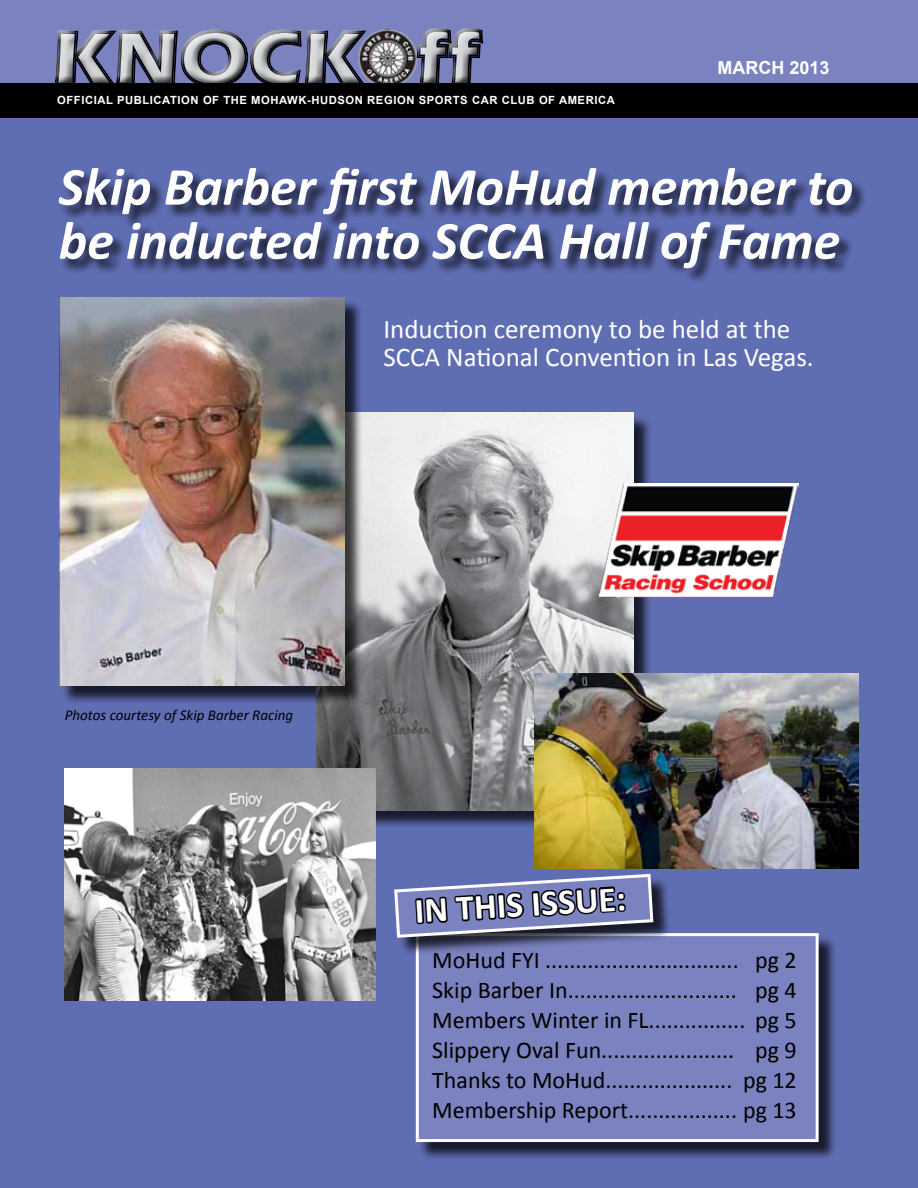
<style>
.page{position:relative;width:918px;height:1188px;background:#fff}
.page>*{position:absolute;margin:0;border:0;box-sizing:border-box;transform-origin:0 0}
.t1{font:italic 700 54px/54px "Calibri";color:#fff}
.t2{font:700 36px "Calibri";color:#fff}
.t3{font:27px/28.5px "Calibri";color:#fff}
.t4{font:24px/30px "Calibri";color:#000;text-align:justify}
.t5{font:700 18px "Arial";color:#fff}
.t6{font:italic 15px "Calibri";color:#000}
.t7{font:700 11.25px "Arial";letter-spacing:.05em;color:#fff}
</style>
<div class="page">
<div style="left:0;top:117px;width:918px;height:1071px;background:#5f6db3"></div>
<div style="left:0;top:0;width:918px;height:83px;background:#7a82bf"></div>
<img style="left:367px;top:29px;width:47px;height:54px">
<div style="left:52px;top:29px;width:66px;height:59px;background:#7a82bf"></div>
<svg style="left:55px;top:29px;width:248px;height:54px;background:#83869d"></svg>
<div style="left:303px;top:29px;width:64px;height:59px;background:#000;opacity:.75"></div>
<div style="left:414px;top:28px;width:39px;height:60px;background:#000;opacity:.75"></div>
<svg style="left:417px;top:28px;width:28px;height:55px;background:#848799"></svg>
<div style="left:445px;top:28px;width:39px;height:60px;background:#000;opacity:.75"></div>
<div style="left:0;top:83px;width:918px;height:35px;background:#000"></div>
<div style="left:418px;top:935px;width:419px;height:226px;background:#000;opacity:.75"></div>
<div style="left:417px;top:935px;width:400px;height:206px;background:#7a82bf"></div>
<div style="left:416px;top:933px;width:403px;height:209px;border:3px solid #fff"></div>
<div style="left:397px;top:877px;width:274px;height:79px;background:#000;opacity:.75"></div>
<svg style="left:394px;top:828px;width:261px;height:192px"></svg>
<div style="left:59px;top:168px;width:809px;height:117px;background:#000;opacity:.75"></div>
<div style="left:319px;top:415px;width:333px;height:413px;background:#000;opacity:.75"></div>
<img style="left:316px;top:413px;width:317px;height:397px">
<div style="left:62px;top:299px;width:301px;height:405px;background:#000;opacity:.75"></div>
<img style="left:59px;top:297px;width:285px;height:389px">
<img style="left:599px;top:484px;width:199px;height:114px">
<img style="left:65px;top:769px;width:311px;height:231px">
<img style="left:535px;top:674px;width:324px;height:194px">
<p class="t7" style="left:57px;top:92px;width:371px">OFFICIAL PUBLICATION OF THE MOHAWK-HUDSON REGION SPOR</p>
<p class="t7" style="left:453px;top:92px;width:163px">TS CAR CLUB OF AM ERICA</p>
<p class="t5" style="left:718px;top:55px;width:114px">MARCH 2013</p>
<h1 class="t1" style="left:59px;top:160px;width:796px">Skip Barber first MoHud member to be inducted into SCCA Hall of Fame</h1>
<p class="t3" style="left:383px;top:315px;width:432px">Induction ceremony to be held at the<br>SCCA National Convention in Las Vegas.</p>
<p class="t6" style="left:65px;top:705px;width:230px">Photos courtesy of Skip Barber Racing</p>
<h2 class="t2" style="left:413px;top:889px;width:213px;rotate:-4deg">IN THIS ISSUE:</h2>
<p class="t4" style="left:432px;top:945px;width:366px">MoHud FYI ................................ pg 2<br>Skip Barber In............................ pg 4<br>Members Winter in FL................ pg 5<br>Slippery Oval Fun...................... pg 9<br>Thanks to MoHud..................... pg 12<br>Membership Report.................. pg 13</p>
</div>
